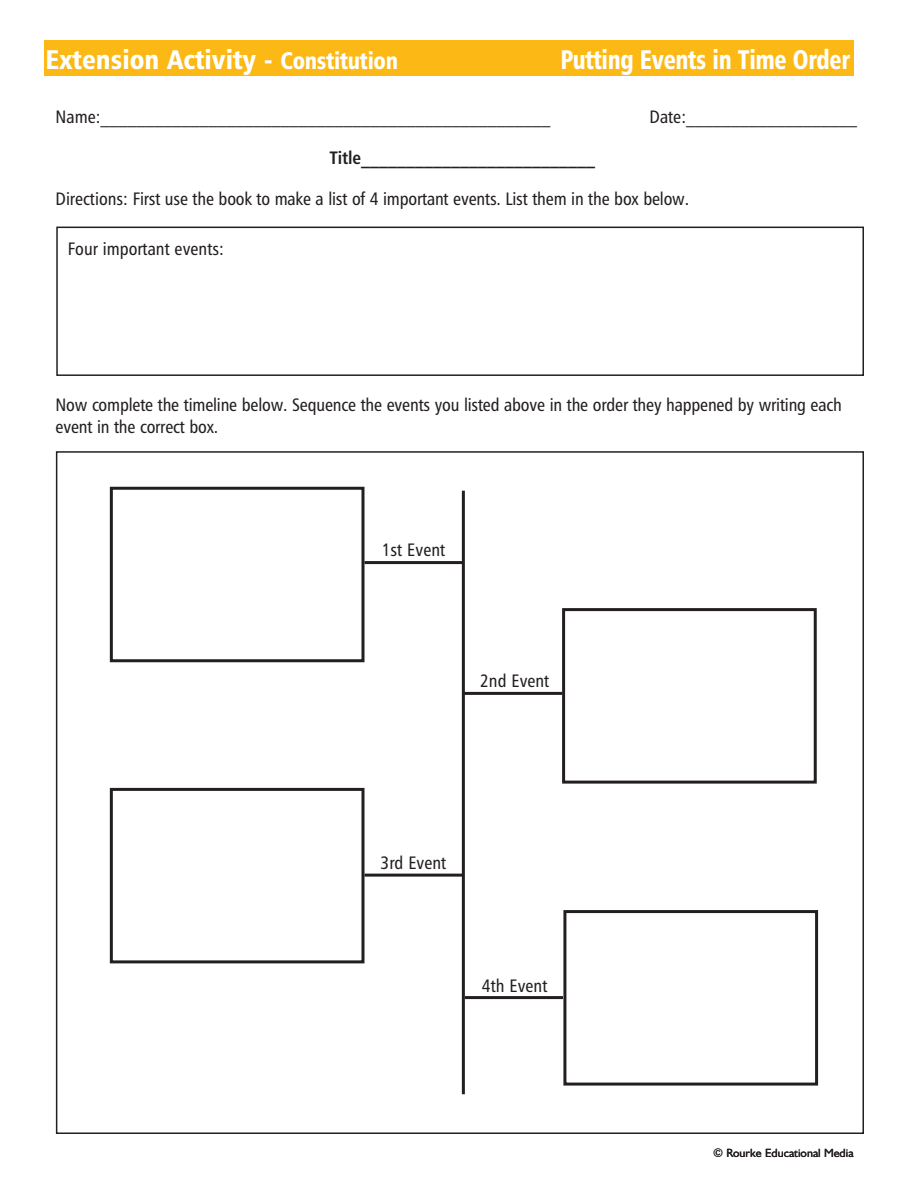
<style>
.page{position:relative;width:918px;height:1188px;background:#fff}
.page>*{position:absolute;margin:0;border:0;box-sizing:border-box;transform-origin:0 0}
.t1{font:27px "Humanist 777 BT Black Condensed B";letter-spacing:-.015em;color:#fff}
.t2{font:27px "Humanist 777 BT Black Condensed B";letter-spacing:-.015em;color:#fff;scale:.88 1}
.t3{font:18px/21.6px "Humanist 777 BT Roman Condensed B";letter-spacing:-.01em;color:#231f20}
.t4{font:18px "Humanist 777 BT Bold Condensed B";color:#231f20}
.t5{font:12px "Humanist 521 BT";color:#231f20}
.s1{font-size:24px}
</style>
<div class="page">
<div style="left:44px;top:40px;width:810px;height:36px;background:#fcb814"></div>
<div style="left:56px;top:227px;width:808px;height:149px;border:2px solid #231f20"></div>
<hr style="left:462px;top:491px;width:3px;height:603px;background:#231f20">
<hr style="left:364px;top:561px;width:99px;height:3px;background:#231f20">
<hr style="left:364px;top:874px;width:98px;height:3px;background:#231f20">
<hr style="left:464px;top:692px;width:98px;height:3px;background:#231f20">
<hr style="left:465px;top:996px;width:98px;height:3px;background:#231f20">
<div style="left:110px;top:487px;width:254px;height:175px;border:3px solid #231f20"></div>
<div style="left:110px;top:788px;width:254px;height:175px;border:3px solid #231f20"></div>
<div style="left:562px;top:608px;width:255px;height:176px;border:3px solid #231f20"></div>
<div style="left:563px;top:910px;width:255px;height:176px;border:3px solid #231f20"></div>
<p class="t1" style="left:46px;top:42px;width:354px">Extension Activity - <span class="s1">Constitution</span></p>
<p class="t2" style="left:560px;top:42px;width:331px">Putting Events in Time Order</p>
<p class="t3" style="left:56px;top:105px;width:496px">Name:__________________________________________________</p>
<p class="t3" style="left:650px;top:105px;width:209px">Date:___________________</p>
<p class="t4" style="left:329px;top:146px;width:267px">Title__________________________</p>
<p class="t3" style="left:56px;top:188px;width:635px">Directions: First use the book to make a list of 4 important events. List them in the box below.</p>
<p class="t3" style="left:68px;top:237px;width:158px">Four important events:</p>
<p class="t3" style="left:56px;top:394px;width:788px">Now complete the timeline below. Sequence the events you listed above in the order they happened by writing each event in the correct box.</p>
<p class="t3" style="left:382px;top:539px;width:65px">1st Event</p>
<p class="t3" style="left:480px;top:669px;width:71px">2nd Event</p>
<p class="t3" style="left:381px;top:852px;width:67px">3rd Event</p>
<p class="t3" style="left:482px;top:975px;width:67px">4th Event</p>
<p class="t5" style="left:713px;top:1145px;width:142px">© Rourke Educational Media</p>
</div>
